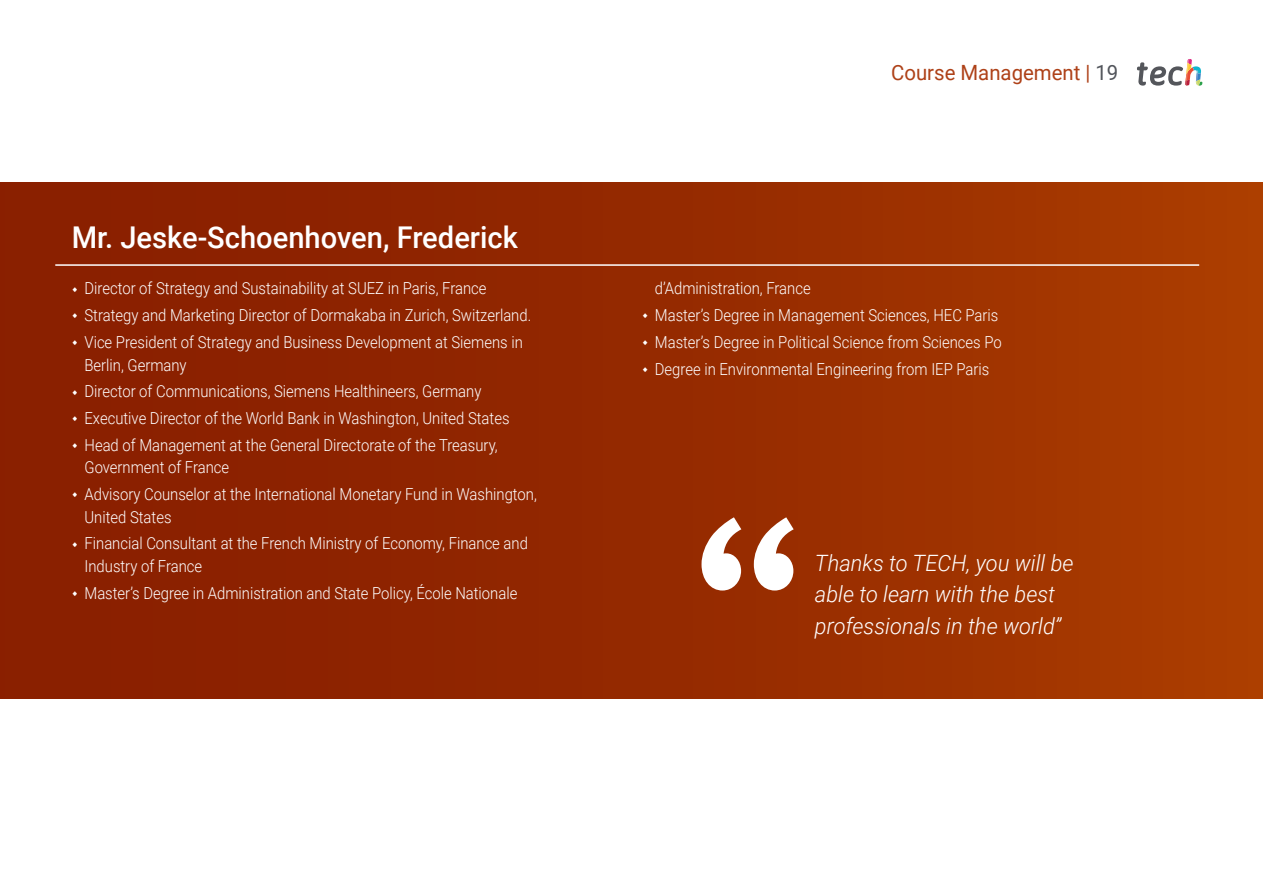
<style>
.page{position:relative;width:1263px;height:893px;background:#fff}
.page>*{position:absolute;margin:0;border:0;box-sizing:border-box;transform-origin:0 0}
.t1{font:500 30px "Roboto";color:#fff}
.t2{font:italic 300 22.5px/31.5px "Roboto";color:#fff}
.t3{font:21px "Roboto";color:#ae4118}
.t4{font:300 16.5px/26.7px "Roboto";color:#fff;scale:.9 1}
.s1{color:#52555b}
</style>
<div class="page">
<div style="left:0;top:182px;width:1263px;height:516px;background:linear-gradient(to right,#851b00,#a83b00)"></div>
<hr style="left:55px;top:264px;width:1144px;height:2px;background:#fff">
<svg style="left:1137px;top:59px;width:65px;height:27px"></svg>
<svg style="left:701px;top:517px;width:93px;height:73px"></svg>
<svg style="left:73px;top:287px;width:4px;height:5px"></svg>
<svg style="left:73px;top:314px;width:4px;height:5px"></svg>
<svg style="left:73px;top:340px;width:4px;height:5px"></svg>
<svg style="left:73px;top:390px;width:4px;height:5px"></svg>
<svg style="left:73px;top:416px;width:4px;height:5px"></svg>
<svg style="left:73px;top:443px;width:4px;height:5px"></svg>
<svg style="left:73px;top:492px;width:4px;height:5px"></svg>
<svg style="left:73px;top:542px;width:4px;height:5px"></svg>
<svg style="left:73px;top:591px;width:4px;height:5px"></svg>
<svg style="left:643px;top:314px;width:4px;height:5px"></svg>
<svg style="left:643px;top:340px;width:4px;height:5px"></svg>
<svg style="left:643px;top:367px;width:4px;height:5px"></svg>
<h1 class="t1" style="left:72px;top:216px;width:448px">Mr. Jeske-Schoenhoven, Frederick</h1>
<p class="t4" style="left:85px;top:275px;width:498px">Director of Strategy and Sustainability at SUEZ in Paris, France<br>Strategy and Marketing Director of Dormakaba in Zurich, Switzerland.<br>Vice President of Strategy and Business Development at Siemens in</p>
<p class="t4" style="left:85px;top:351px;width:474px">Berlin, Germany<br>Director of Communications, Siemens Healthineers, Germany Executive Director of the World Bank in Washington, United States Head of Management at the General Directorate of the Treasury,</p>
<p class="t4" style="left:85px;top:453px;width:504px">Government of France<br>Advisory Counselor at the International Monetary Fund in Washington,</p>
<p class="t4" style="left:85px;top:503px;width:494px">United States<br>Financial Consultant at the French Ministry of Economy, Finance and</p>
<p class="t4" style="left:85px;top:552px;width:482px">Industry of France<br>Master’s Degree in Administration and State Policy, École Nationale</p>
<p class="t3" style="left:891px;top:57px;width:229px">Course Management | <span class="s1">19</span></p>
<p class="t4" style="left:655px;top:275px;width:387px">d’Administration, France<br>Master’s Degree in Management Sciences, HEC Paris Master’s Degree in Political Science from Sciences Po Degree in Environmental Engineering from IEP Paris</p>
<h2 class="t2" style="left:815px;top:546px;width:260px">Thanks to TECH, you will be able to learn with the best professionals in the world”</h2>
</div>
